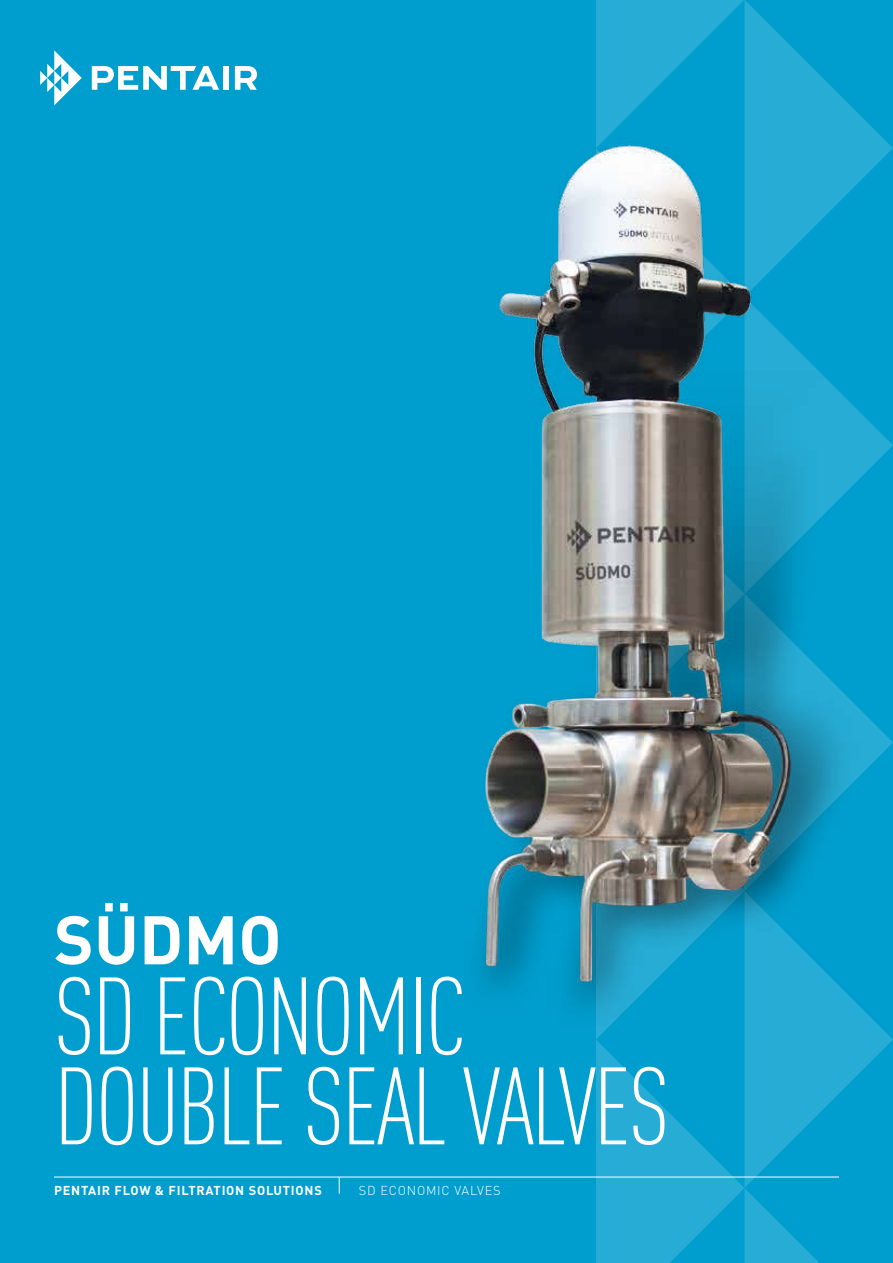
<style>
.page{position:relative;width:893px;height:1263px;background:#009ece}
.page>*{position:absolute;margin:0;border:0;box-sizing:border-box;transform-origin:0 0}
.t1{font:300 condensed 108px/90px "DIN Pro";letter-spacing:-.025em;color:#fff}
.t2{font:700 67.5px "DIN Pro";color:#fff}
.t3{font:700 12.75px "DIN Pro";letter-spacing:.06em;color:#fff}
.t4{font:300 12.75px "DIN Pro";letter-spacing:.06em;color:#fff}
</style>
<div class="page">
<svg style="left:596px;top:0;width:166px;height:17px;fill:#26acd5"></svg>
<svg style="left:833px;top:1054px;width:45px;height:123px"></svg>
<svg style="left:596px;top:1054px;width:237px;height:209px;fill:#26acd5"></svg>
<svg style="left:40px;top:50px;width:42px;height:55px"></svg>
<svg style="left:92px;top:66px;width:127px;height:24px"></svg>
<div style="left:223px;top:66px;width:6px;height:24px;background:#fff"></div>
<svg style="left:235px;top:66px;width:22px;height:24px"></svg>
<hr style="left:54px;top:1177px;width:785px;height:1px;background:#fff">
<svg style="left:339px;top:1177px;width:1px;height:17px"></svg>
<img style="left:479px;top:17px;width:414px;height:1037px">
<h2 class="t2" style="left:54px;top:884px;width:229px">SÜDMO</h2>
<h1 class="t1" style="left:54px;top:964px;width:617px">SD ECONOMIC<br>DOUBLE SEAL VALVES</h1>
<p class="t3" style="left:54px;top:1180px;width:269px">PENTAIR FLOW &amp; FILTRATION SOLUTIONS</p>
<p class="t4" style="left:359px;top:1181px;width:143px">SD ECONOMIC VALVES</p>
</div>
